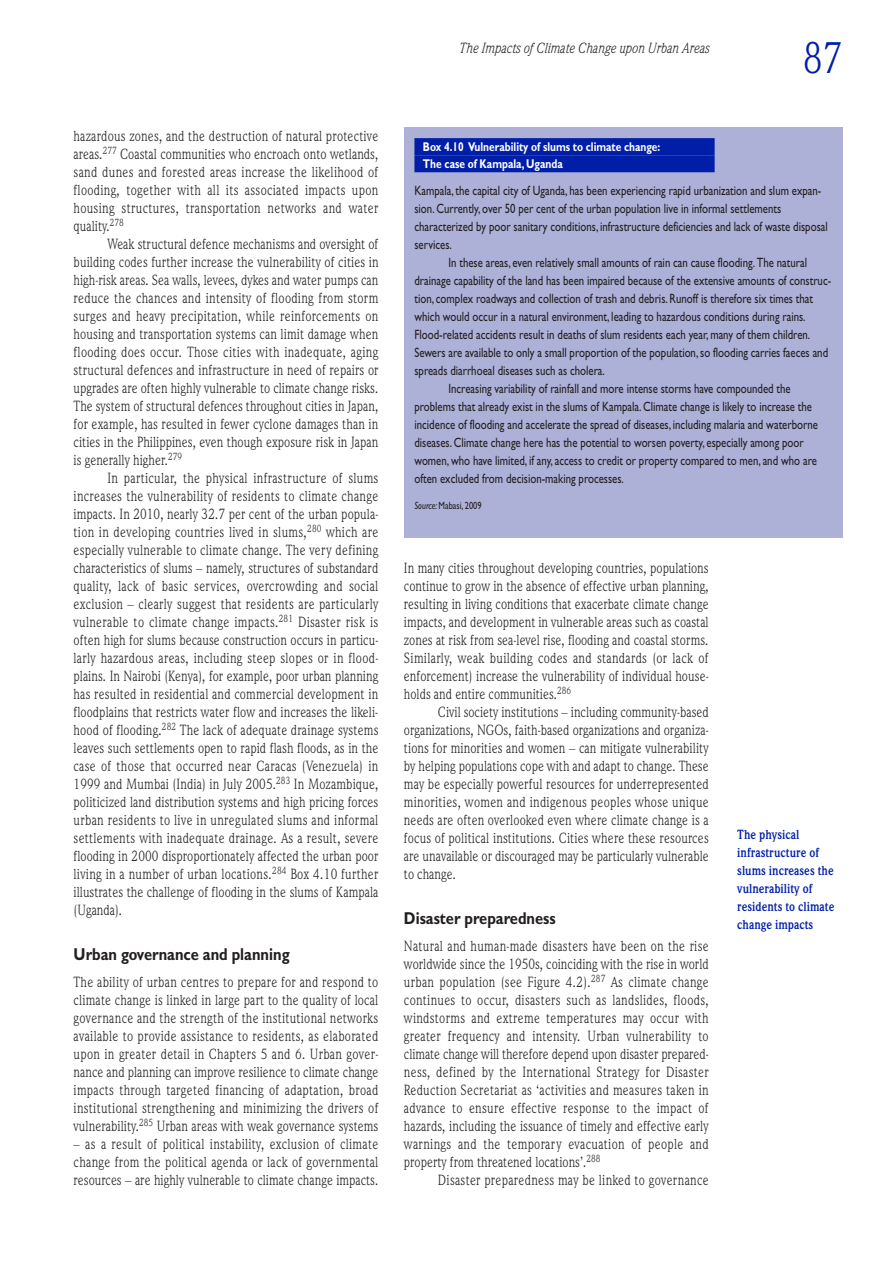
<style>
.page{position:relative;width:893px;height:1263px;background:#fff}
.page>*{position:absolute;margin:0;border:0;box-sizing:border-box;transform-origin:0 0}
.t1{font:45px "Weidemann IT Cby BT";color:#001ea8;scale:.85 1}
.t2{font:700 17.25px "Gill Sans";color:#231f20;scale:.85 1}
.t3{font:15px/18px "Weidemann IT Cby BT";color:#231f20;text-align:justify;scale:.85 1}
.t4{font:15px "Weidemann IT Cby BT";letter-spacing:.02em;color:#231f20;scale:.85 1}
.t5{font:italic 15px "Weidemann IT Cby BT";color:#231f20;scale:.85 1}
.t6{font:13.5px "Gill Sans";color:#231f20;scale:.8 1}
.t7{font:700 13.5px/18px "Weidemann IT Cby BT";color:#001ea8;scale:.85 1}
.t8{font:700 12.75px/17.1px "Gill Sans";color:#fff;scale:.8 1}
.t9{font:10.5px "Gill Sans";color:#231f20;scale:.8 1}
.s1{font-style:italic}
</style>
<div class="page">
<div style="left:404px;top:128px;width:438px;height:410px;background:#adb1d7"></div>
<div style="left:414px;top:138px;width:300px;height:17px;background:#001ea8"></div>
<div style="left:414px;top:155px;width:300px;height:17px;background:#001ea8"></div>
<p class="t3" style="left:74px;top:128px;width:360px">hazardous zones, and the destruction of natural protective areas.<sup>277</sup> Coastal communities who encroach onto wetlands, sand dunes and forested areas increase the likelihood of flooding, together with all its associated impacts upon housing structures, transportation networks and water quality.<sup>278</sup></p>
<p class="t3" style="left:74px;top:236px;width:360px;text-indent:34px">Weak structural defence mechanisms and oversight of building codes further increase the vulnerability of cities in high-risk areas. Sea walls, levees, dykes and water pumps can reduce the chances and intensity of flooding from storm surges and heavy precipitation, while reinforcements on housing and transportation systems can limit damage when flooding does occur. Those cities with inadequate, aging structural defences and infrastructure in need of repairs or upgrades are often highly vulnerable to climate change risks.<br>The system of structural defences throughout cities in Japan, for example, has resulted in fewer cyclone damages than in cities in the Philippines, even though exposure risk in Japan is generally higher.<sup>279</sup></p>
<p class="t3" style="left:74px;top:470px;width:360px;text-indent:34px">In particular, the physical infrastructure of slums increases the vulnerability of residents to climate change impacts. In 2010, nearly 32.7 per cent of the urban popula&shy;tion in developing countries lived in slums,<sup>280</sup> which are especially vulnerable to climate change. The very defining characteristics of slums – namely, structures of substandard quality, lack of basic services, overcrowding and social exclusion – clearly suggest that residents are particularly vulnerable to climate change impacts.<sup>281</sup> Disaster risk is often high for slums because construction occurs in particu&shy;larly hazardous areas, including steep slopes or in flood&shy;plains. In Nairobi (Kenya), for example, poor urban planning has resulted in residential and commercial development in floodplains that restricts water flow and increases the likeli&shy;hood of flooding.<sup>282</sup> The lack of adequate drainage systems leaves such settlements open to rapid flash floods, as in the case of those that occurred near Caracas (Venezuela) in 1999 and Mumbai (India) in July 2005.<sup>283</sup> In Mozambique, politicized land distribution systems and high pricing forces urban residents to live in unregulated slums and informal settlements with inadequate drainage. As a result, severe flooding in 2000 disproportionately affected the urban poor living in a number of urban locations.<sup>284</sup> Box 4.10 further illustrates the challenge of flooding in the slums of Kampala (Uganda).</p>
<p class="t2" style="left:74px;top:948px;width:255px">Urban governance and planning</p>
<p class="t3" style="left:74px;top:974px;width:360px">The ability of urban centres to prepare for and respond to climate change is linked in large part to the quality of local governance and the strength of the institutional networks available to provide assistance to residents, as elaborated upon in greater detail in Chapters 5 and 6. Urban gover&shy;nance and planning can improve resilience to climate change impacts through targeted financing of adaptation, broad institutional strengthening and minimizing the drivers of vulnerability.<sup>285</sup> Urban areas with weak governance systems</p>
<p class="t3" style="left:74px;top:1136px;width:360px">– as a result of political instability, exclusion of climate change from the political agenda or lack of governmental resources – are highly vulnerable to climate change impacts.</p>
<p class="t5" style="left:460px;top:43px;width:296px">The Impacts of Climate Change upon Urban Areas</p>
<h1 class="t1" style="left:802px;top:43px;width:48px">87</h1>
<p class="t8" style="left:423px;top:139px;width:298px">Box 4.10 Vulnerability of slums to climate change:<br>The case of Kampala, Uganda</p>
<p class="t6" style="left:414px;top:186px;width:510px">Kampala, the capital city of Uganda, has been experiencing rapid urbanization and slum expan-</p>
<p class="t6" style="left:414px;top:204px;width:460px">sion. Currently, over 50 per cent of the urban population live in informal settlements</p>
<p class="t6" style="left:414px;top:222px;width:518px">characterized by poor sanitary conditions, infrastructure deficiencies and lack of waste disposal</p>
<p class="t6" style="left:414px;top:240px;width:48px">services.</p>
<p class="t6" style="left:448px;top:258px;width:449px">In these areas, even relatively small amounts of rain can cause flooding. The natural</p>
<p class="t6" style="left:414px;top:276px;width:522px">drainage capability of the land has been impaired because of the extensive amounts of construc-</p>
<p class="t6" style="left:414px;top:294px;width:500px">tion, complex roadways and collection of trash and debris. Runoff is therefore six times that</p>
<p class="t6" style="left:414px;top:312px;width:490px">which would occur in a natural environment, leading to hazardous conditions during rains.</p>
<p class="t6" style="left:414px;top:330px;width:496px">Flood-related accidents result in deaths of slum residents each year, many of them children.</p>
<p class="t6" style="left:414px;top:348px;width:518px">Sewers are available to only a small proportion of the population, so flooding carries faeces and</p>
<p class="t6" style="left:414px;top:366px;width:239px">spreads diarrhoeal diseases such as cholera.</p>
<p class="t6" style="left:448px;top:384px;width:429px">Increasing variability of rainfall and more intense storms have compounded the</p>
<p class="t6" style="left:414px;top:402px;width:498px">problems that already exist in the slums of Kampala. Climate change is likely to increase the</p>
<p class="t6" style="left:414px;top:420px;width:506px">incidence of flooding and accelerate the spread of diseases, including malaria and waterborne</p>
<p class="t6" style="left:414px;top:438px;width:488px">diseases. Climate change here has the potential to worsen poverty, especially among poor</p>
<p class="t6" style="left:414px;top:456px;width:504px">women, who have limited, if any, access to credit or property compared to men, and who are</p>
<p class="t6" style="left:414px;top:474px;width:263px">often excluded from decision-making processes.</p>
<p class="t9" style="left:414px;top:502px;width:85px"><span class="s1">Source:</span> Mabasi, 2009</p>
<p class="t3" style="left:404px;top:560px;width:360px">In many cities throughout developing countries, populations continue to grow in the absence of effective urban planning, resulting in living conditions that exacerbate climate change impacts, and development in vulnerable areas such as coastal zones at risk from sea-level rise, flooding and coastal storms.<br>Similarly, weak building codes and standards (or lack of enforcement) increase the vulnerability of individual house&shy;holds and entire communities.<sup>286</sup></p>
<p class="t3" style="left:404px;top:704px;width:360px;text-indent:34px">Civil society institutions – including community-based organizations, NGOs, faith-based organizations and organiza&shy;tions for minorities and women – can mitigate vulnerability by helping populations cope with and adapt to change. These may be especially powerful resources for underrepresented minorities, women and indigenous peoples whose unique needs are often overlooked even where climate change is a focus of political institutions. Cities where these resources are unavailable or discouraged may be particularly vulnerable to change.</p>
<p class="t2" style="left:404px;top:912px;width:180px">Disaster preparedness</p>
<p class="t3" style="left:404px;top:938px;width:360px">Natural and human-made disasters have been on the rise worldwide since the 1950s, coinciding with the rise in world urban population (see Figure 4.2).<sup>287</sup> As climate change continues to occur, disasters such as landslides, floods, windstorms and extreme temperatures may occur with greater frequency and intensity. Urban vulnerability to climate change will therefore depend upon disaster prepared&shy;ness, defined by the International Strategy for Disaster Reduction Secretariat as ‘activities and measures taken in advance to ensure effective response to the impact of hazards, including the issuance of timely and effective early warnings and the temporary evacuation of people and property from threatened locations’.<sup>288</sup></p>
<p class="t4" style="left:438px;top:1175px;width:320px">Disaster preparedness may be linked to governance</p>
<p class="t7" style="left:737px;top:826px;width:116px">The physical infrastructure of slums increases the vulnerability of residents to climate change impacts</p>
</div>
